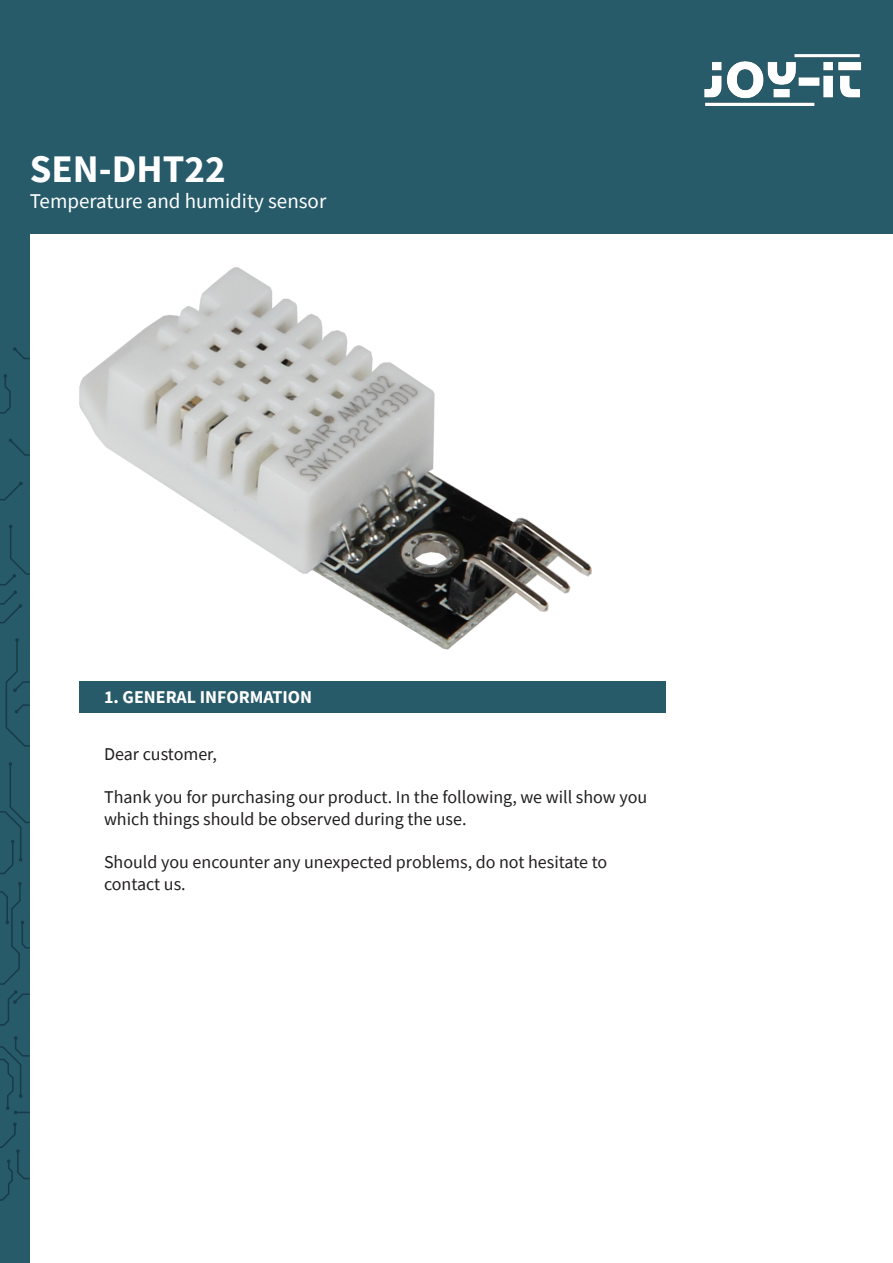
<style>
.page{position:relative;width:893px;height:1263px;background:#fff}
.page>*{position:absolute;margin:0;border:0;box-sizing:border-box;transform-origin:0 0}
.t1{font:700 39px "Source Sans Pro";color:#fff}
.t2{font:21px "Source Sans Pro";color:#fff}
.Default{font:18px/21.6px "Source Sans Pro";color:#211e1f}
.Default-2{font:18px/21.6px "Source Sans Pro";color:#231f20}
.t3{font:700 18px "Source Sans Pro";color:#fff}
</style>
<div class="page">
<img style="left:80px;top:268px;width:511px;height:381px">
<div style="left:0;top:0;width:893px;height:234px;background:#275b6a"></div>
<img style="left:704px;top:54px;width:158px;height:52px">
<div style="left:0;top:208px;width:30px;height:1055px;background:#275b6a"></div>
<div style="left:80px;top:681px;width:586px;height:32px;background:#275b6a"></div>
<svg style="left:0;top:1122px;width:30px;height:79px"></svg>
<svg style="left:0;top:1036px;width:30px;height:78px"></svg>
<svg style="left:0;top:882px;width:30px;height:144px"></svg>
<svg style="left:0;top:762px;width:30px;height:112px"></svg>
<svg style="left:5px;top:638px;width:25px;height:109px"></svg>
<svg style="left:0;top:525px;width:30px;height:99px"></svg>
<svg style="left:0;top:482px;width:23px;height:19px"></svg>
<svg style="left:9px;top:438px;width:21px;height:18px"></svg>
<svg style="left:0;top:374px;width:11px;height:40px"></svg>
<svg style="left:13px;top:347px;width:17px;height:12px"></svg>
<p class="t1" style="left:30px;top:143px;width:197px">SEN-DHT22</p>
<p class="t2" style="left:30px;top:187px;width:298px">Temperature and humidity sensor</p>
<p class="t3" style="left:104px;top:685px;width:210px">1. GENERAL INFORMATION</p>
<p class="Default" style="left:104px;top:743px;width:114px">Dear customer,</p>
<p class="Default" style="left:104px;top:786px;width:545px">Thank you for purchasing our product. In the following, we will show you which things should be observed during the use.</p>
<p class="Default-2" style="left:104px;top:851px;width:505px">Should you encounter any unexpected problems, do not hesitate to contact us.</p>
</div>
